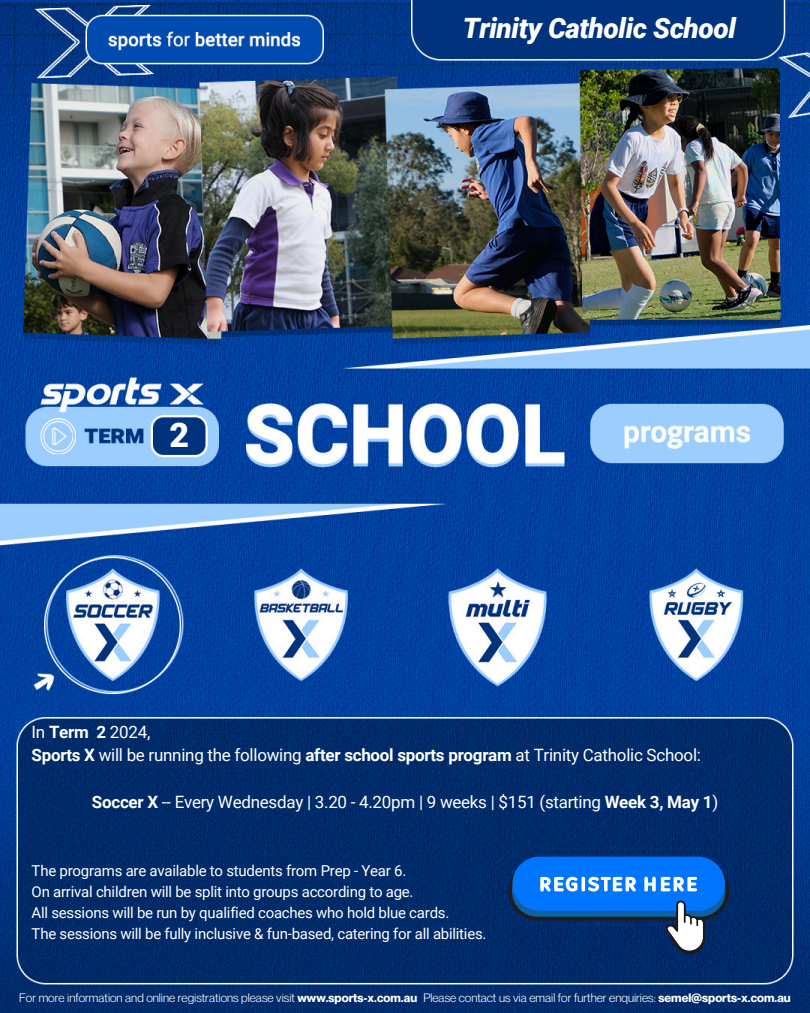
<style>
.page{position:relative;width:810px;height:1013px;background:#fff}
.page>*{position:absolute;margin:0;border:0;box-sizing:border-box;transform-origin:0 0}
.t1{font:900 34px "Roboto";color:#fff}
.t2{font:italic 900 28px "Roboto";letter-spacing:-.015em;color:#fff}
.t3{font:17px/23.2px "Roboto";letter-spacing:-.015em;color:#fff}
.t4{font:15px/21px "Roboto";letter-spacing:-.015em;color:#fff}
.t5{font:12px "Neue Montreal";color:#fff}
.s1{font-weight:700}
</style>
<div class="page">
<img style="left:0;top:0;width:810px;height:1012px">
<img style="left:0;top:530px;width:219px;height:192px">
<div style="left:512px;top:856px;width:213px;height:54px;background:#0075ff;border-radius:27px"></div>
<svg style="left:508px;top:862px;width:221px;height:92px"></svg>
<p class="t1" style="left:170px;top:416px;width:21px">2</p>
<p class="t2" style="left:463px;top:12px;width:275px">Trinity Catholic School</p>
<h2 class="t3" style="left:32px;top:720px;width:671px">In <span class="s1">Term 2</span> 2024,<br><span class="s1">Sports X</span> will be running the following <span class="s1">after school sports program</span> at Trinity Catholic School:</h2>
<h2 class="t3" style="left:92px;top:790px;width:628px"><span class="s1">Soccer X</span> -- Every Wednesday | 3.20 - 4.20pm | 9 weeks | $151 (starting <span class="s1">Week 3, May 1</span>)</h2>
<h3 class="t4" style="left:32px;top:860px;width:456px">The programs are available to students from Prep - Year 6.<br>On arrival children will be split into groups according to age.<br>All sessions will be run by qualified coaches who hold blue cards.<br>The sessions will be fully inclusive &amp; fun-based, catering for all abilities.</h3>
<p class="t5" style="left:19px;top:990px;width:773px">For more information and online registrations please visit <span class="s1">www.sports-x.com.au</span> Please contact us via email for further enquiries: <span class="s1">semel@sports-x.com.au</span></p>
</div>
